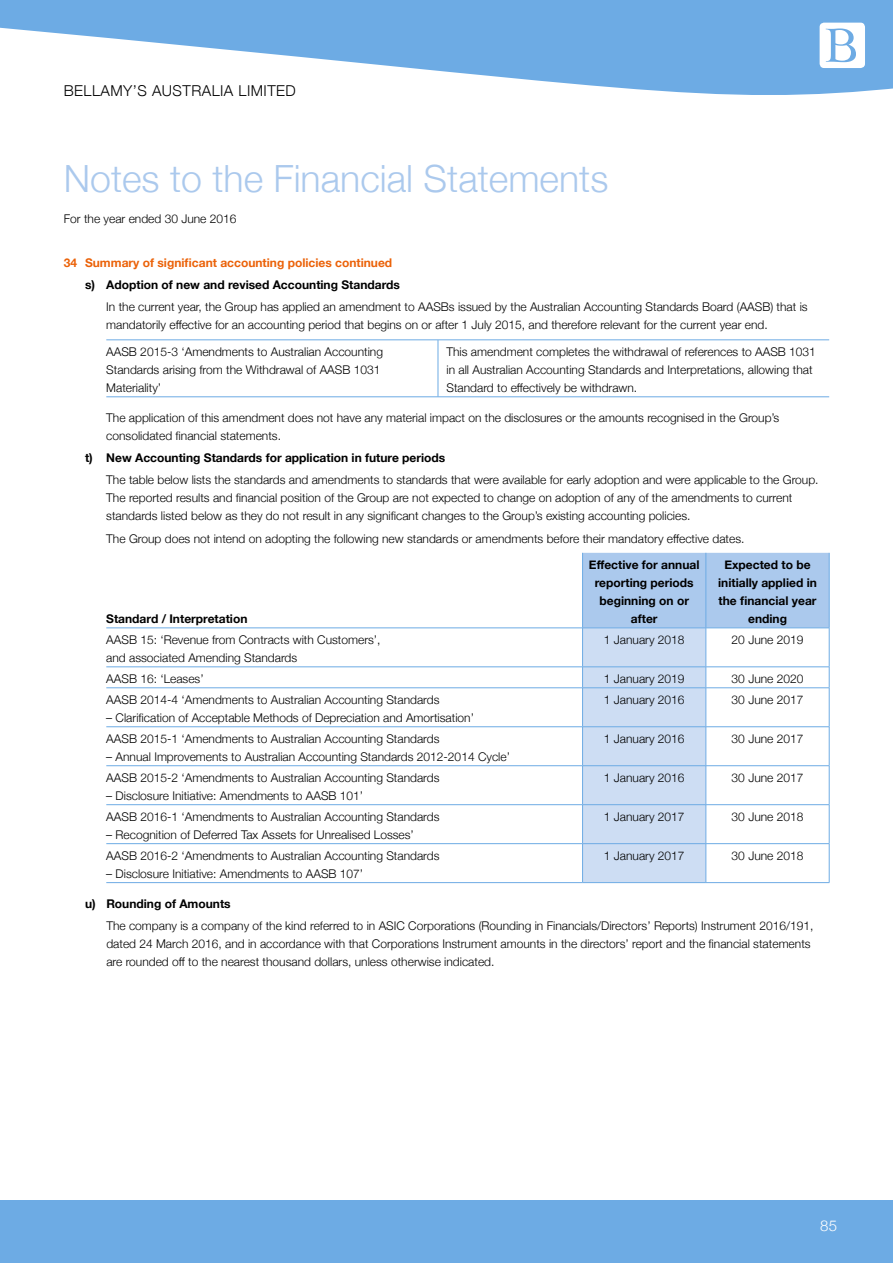
<style>
.page{position:relative;width:893px;height:1263px;background:#fff}
.page>*{position:absolute;margin:0;border:0;box-sizing:border-box;transform-origin:0 0}
.t1{font:300 37.5px "Helvetica Neue";color:#abc9ed}
.t2{font:300 15px "Helvetica Neue";letter-spacing:.03em;color:#000}
.t3{font:300 15px "Helvetica Neue";color:#fff}
.t4{font:300 12px/18px "Helvetica Neue";color:#000}
.t5{font:700 12px/18px "Helvetica Neue";color:#000;text-align:center}
.t6{font:700 12px "Helvetica Neue";color:#eb6209}
</style>
<div class="page">
<div style="left:0;top:1200px;width:893px;height:63px;background:#6dabe4"></div>
<svg style="left:0;top:0;width:893px;height:95px;fill:#6dabe4"></svg>
<div style="left:820px;top:23px;width:45px;height:45px;background:#fff;border-radius:4px"></div>
<svg style="left:826px;top:28px;width:30px;height:34px"></svg>
<hr style="left:438px;top:340px;width:1px;height:57px;background:#6dabe4">
<hr style="left:106px;top:340px;width:332px;height:1px;background:#6dabe4">
<hr style="left:438px;top:340px;width:391px;height:1px;background:#6dabe4">
<hr style="left:106px;top:397px;width:332px;height:1px;background:#6dabe4">
<hr style="left:438px;top:397px;width:391px;height:1px;background:#6dabe4">
<svg style="left:582px;top:553px;width:248px;height:330px"></svg>
<hr style="left:582px;top:688px;width:1px;height:38px;background:#6dabe4">
<hr style="left:706px;top:688px;width:1px;height:38px;background:#6dabe4">
<hr style="left:829px;top:688px;width:1px;height:38px;background:#6dabe4">
<hr style="left:582px;top:727px;width:1px;height:38px;background:#6dabe4">
<hr style="left:706px;top:727px;width:1px;height:38px;background:#6dabe4">
<hr style="left:829px;top:727px;width:1px;height:38px;background:#6dabe4">
<hr style="left:582px;top:766px;width:1px;height:38px;background:#6dabe4">
<hr style="left:706px;top:766px;width:1px;height:38px;background:#6dabe4">
<hr style="left:829px;top:766px;width:1px;height:38px;background:#6dabe4">
<hr style="left:582px;top:805px;width:1px;height:38px;background:#6dabe4">
<hr style="left:706px;top:805px;width:1px;height:38px;background:#6dabe4">
<hr style="left:829px;top:805px;width:1px;height:38px;background:#6dabe4">
<hr style="left:582px;top:844px;width:1px;height:38px;background:#6dabe4">
<hr style="left:706px;top:844px;width:1px;height:38px;background:#6dabe4">
<hr style="left:829px;top:844px;width:1px;height:38px;background:#6dabe4">
<hr style="left:106px;top:628px;width:477px;height:1px;background:#6dabe4">
<hr style="left:583px;top:628px;width:123px;height:1px;background:#6dabe4">
<hr style="left:706px;top:628px;width:123px;height:1px;background:#6dabe4">
<hr style="left:106px;top:667px;width:477px;height:1px;background:#6dabe4">
<hr style="left:583px;top:667px;width:123px;height:1px;background:#6dabe4">
<hr style="left:706px;top:667px;width:123px;height:1px;background:#6dabe4">
<hr style="left:106px;top:687px;width:477px;height:1px;background:#6dabe4">
<hr style="left:583px;top:687px;width:123px;height:1px;background:#6dabe4">
<hr style="left:706px;top:687px;width:123px;height:1px;background:#6dabe4">
<hr style="left:106px;top:726px;width:477px;height:1px;background:#6dabe4">
<hr style="left:583px;top:726px;width:123px;height:1px;background:#6dabe4">
<hr style="left:706px;top:726px;width:123px;height:1px;background:#6dabe4">
<hr style="left:106px;top:765px;width:477px;height:1px;background:#6dabe4">
<hr style="left:583px;top:765px;width:123px;height:1px;background:#6dabe4">
<hr style="left:706px;top:765px;width:123px;height:1px;background:#6dabe4">
<hr style="left:106px;top:804px;width:477px;height:1px;background:#6dabe4">
<hr style="left:583px;top:804px;width:123px;height:1px;background:#6dabe4">
<hr style="left:706px;top:804px;width:123px;height:1px;background:#6dabe4">
<hr style="left:106px;top:843px;width:477px;height:1px;background:#6dabe4">
<hr style="left:583px;top:843px;width:123px;height:1px;background:#6dabe4">
<hr style="left:706px;top:843px;width:123px;height:1px;background:#6dabe4">
<hr style="left:106px;top:882px;width:477px;height:1px;background:#6dabe4">
<hr style="left:583px;top:882px;width:123px;height:1px;background:#6dabe4">
<hr style="left:706px;top:882px;width:123px;height:1px;background:#6dabe4">
<p class="t2" style="left:64px;top:78px;width:233px">BELLAMY’S AUSTRALIA LIMITED</p>
<h1 class="t1" style="left:64px;top:149px;width:546px">Notes to the Financial Statements</h1>
<p class="t4" style="left:64px;top:209px;width:174px">For the year ended 30 June 2016</p>
<p class="t6" style="left:64px;top:253px;width:330px">34 Summary of significant accounting policies continued</p>
<p class="t5" style="left:85px;top:276px;width:316px">s) Adoption of new and revised Accounting Standards</p>
<p class="t4" style="left:106px;top:297px;width:703px">In the current year, the Group has applied an amendment to AASBs issued by the Australian Accounting Standards Board (AASB) that is mandatorily effective for an accounting period that begins on or after 1 July 2015, and therefore relevant for the current year end.</p>
<p class="t4" style="left:106px;top:342px;width:278px">AASB 2015-3 ‘Amendments to Australian Accounting<br>Standards arising from the Withdrawal of AASB 1031<br>Materiality’</p>
<p class="t4" style="left:446px;top:342px;width:371px">This amendment completes the withdrawal of references to AASB 1031 in all Australian Accounting Standards and Interpretations, allowing that<br>Standard to effectively be withdrawn.</p>
<p class="t4" style="left:106px;top:408px;width:675px">The application of this amendment does not have any material impact on the disclosures or the amounts recognised in the Group’s consolidated financial statements.</p>
<p class="t5" style="left:85px;top:449px;width:362px">t) New Accounting Standards for application in future periods</p>
<p class="t4" style="left:106px;top:470px;width:714px">The table below lists the standards and amendments to standards that were available for early adoption and were applicable to the Group.<br>The reported results and financial position of the Group are not expected to change on adoption of any of the amendments to current standards listed below as they do not result in any significant changes to the Group’s existing accounting policies.</p>
<p class="t4" style="left:106px;top:529px;width:640px">The Group does not intend on adopting the following new standards or amendments before their mandatory effective dates.</p>
<p class="t5" style="left:106px;top:610px;width:143px">Standard / Interpretation</p>
<p class="t5" style="left:589px;top:556px;width:112px">Effective for annual reporting periods beginning on or after</p>
<p class="t5" style="left:718px;top:556px;width:100px">Expected to be initially applied in the financial year ending</p>
<p class="t4" style="left:106px;top:630px;width:276px">AASB 15: ‘Revenue from Contracts with Customers’, and associated Amending Standards</p>
<p class="t4" style="left:604px;top:630px;width:82px">1 January 2018</p>
<p class="t4" style="left:732px;top:630px;width:73px">20 June 2019</p>
<p class="t4" style="left:106px;top:669px;width:99px">AASB 16: ‘Leases’</p>
<p class="t4" style="left:604px;top:669px;width:82px">1 January 2019</p>
<p class="t4" style="left:732px;top:669px;width:73px">30 June 2020</p>
<p class="t4" style="left:106px;top:690px;width:335px">AASB 2014-4 ‘Amendments to Australian Accounting Standards</p>
<p class="t4" style="left:106px;top:708px;width:369px">– Clarification of Acceptable Methods of Depreciation and Amortisation’</p>
<p class="t4" style="left:604px;top:690px;width:82px">1 January 2016</p>
<p class="t4" style="left:732px;top:690px;width:73px">30 June 2017</p>
<p class="t4" style="left:106px;top:729px;width:335px">AASB 2015-1 ‘Amendments to Australian Accounting Standards</p>
<p class="t4" style="left:106px;top:747px;width:405px">– Annual Improvements to Australian Accounting Standards 2012-2014 Cycle’</p>
<p class="t4" style="left:604px;top:729px;width:82px">1 January 2016</p>
<p class="t4" style="left:732px;top:729px;width:73px">30 June 2017</p>
<p class="t4" style="left:106px;top:768px;width:335px">AASB 2015-2 ‘Amendments to Australian Accounting Standards</p>
<p class="t4" style="left:106px;top:786px;width:258px">– Disclosure Initiative: Amendments to AASB 101’</p>
<p class="t4" style="left:604px;top:768px;width:82px">1 January 2016</p>
<p class="t4" style="left:732px;top:768px;width:73px">30 June 2017</p>
<p class="t4" style="left:106px;top:807px;width:335px">AASB 2016-1 ‘Amendments to Australian Accounting Standards</p>
<p class="t4" style="left:106px;top:825px;width:309px">– Recognition of Deferred Tax Assets for Unrealised Losses’</p>
<p class="t4" style="left:604px;top:807px;width:82px">1 January 2017</p>
<p class="t4" style="left:732px;top:807px;width:73px">30 June 2018</p>
<p class="t4" style="left:106px;top:845px;width:335px">AASB 2016-2 ‘Amendments to Australian Accounting Standards</p>
<p class="t4" style="left:106px;top:863px;width:258px">– Disclosure Initiative: Amendments to AASB 107’</p>
<p class="t4" style="left:604px;top:845px;width:82px">1 January 2017</p>
<p class="t4" style="left:732px;top:845px;width:73px">30 June 2018</p>
<p class="t5" style="left:85px;top:895px;width:147px">u) Rounding of Amounts</p>
<p class="t4" style="left:106px;top:916px;width:709px">The company is a company of the kind referred to in ASIC Corporations (Rounding in Financials/Directors’ Reports) Instrument 2016/191, dated 24 March 2016, and in accordance with that Corporations Instrument amounts in the directors’ report and the financial statements are rounded off to the nearest thousand dollars, unless otherwise indicated.</p>
<p class="t3" style="left:820px;top:1213px;width:19px">85</p>
</div>
